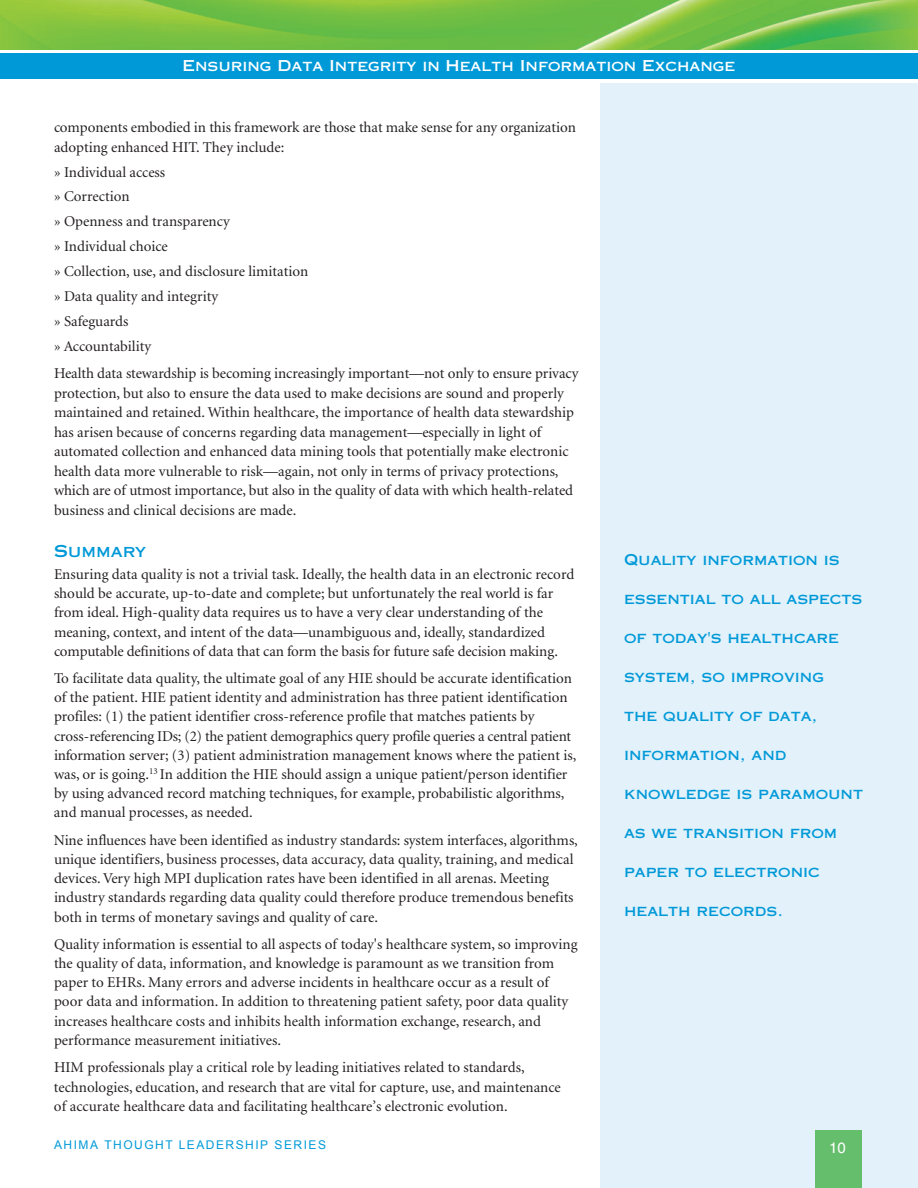
<style>
.page{position:relative;width:918px;height:1188px;background:#fff}
.page>*{position:absolute;margin:0;border:0;box-sizing:border-box;transform-origin:0 0}
.t1{font:16.5px "Copperplate Thirty One AB";color:#0099d8}
.t2{font:15px/19.2px "Minion";color:#231f20}
.t3{font:15px "Copperplate Thirty One AB";color:#0099d8}
.t4{font:15px "Copperplate Thirty One AB";color:#fff}
.t5{font:15px "Helvetica";color:#fff}
.t6{font:12px "Arial";letter-spacing:.125em;color:#0099d8}
</style>
<div class="page">
<div style="left:601px;top:84px;width:317px;height:1104px;background:#e2f1fa"></div>
<img style="left:0;top:0;width:918px;height:50px">
<div style="left:0;top:53px;width:918px;height:26px;background:#0099d8"></div>
<div style="left:815px;top:1131px;width:46px;height:57px;background:#65be6b"></div>
<p class="t4" style="left:183px;top:61px;width:554px">Ensuring Data Integrity in Health Information Exchange</p>
<p class="t2" style="left:54px;top:119px;width:523px">components embodied in this framework are those that make sense for any organization adopting enhanced HIT. They include:</p>
<p class="t2" style="left:54px;top:161px;width:256px;line-height:24.9px">» Individual access<br>» Correction<br>» Openness and transparency<br>» Individual choice<br>» Collection, use, and disclosure limitation » Data quality and integrity<br>» Safeguards<br>» Accountability</p>
<p class="t2" style="left:54px;top:365px;width:526px">Health data stewardship is becoming increasingly important—not only to ensure privacy protection, but also to ensure the data used to make decisions are sound and properly maintained and retained. Within healthcare, the importance of health data stewardship has arisen because of concerns regarding data management—especially in light of automated collection and enhanced data mining tools that potentially make electronic health data more vulnerable to risk—again, not only in terms of privacy protections, which are of utmost importance, but also in the quality of data with which health-related business and clinical decisions are made.</p>
<p class="t1" style="left:54px;top:545px;width:94px">Summary</p>
<p class="t2" style="left:54px;top:566px;width:522px">Ensuring data quality is not a trivial task. Ideally, the health data in an electronic record should be accurate, up-to-date and complete; but unfortunately the real world is far from ideal. High-quality data requires us to have a very clear understanding of the meaning, context, and intent of the data—unambiguous and, ideally, standardized computable definitions of data that can form the basis for future safe decision making.</p>
<p class="t2" style="left:54px;top:670px;width:524px">To facilitate data quality, the ultimate goal of any HIE should be accurate identification of the patient. HIE patient identity and administration has three patient identification profiles: (1) the patient identifier cross-reference profile that matches patients by cross-referencing IDs; (2) the patient demographics query profile queries a central patient information server; (3) patient administration management knows where the patient is, was, or is going.<sup>13</sup> In addition the HIE should assign a unique patient/person identifier by using advanced record matching techniques, for example, probabilistic algorithms, and manual processes, as needed.</p>
<p class="t2" style="left:54px;top:832px;width:525px">Nine influences have been identified as industry standards: system interfaces, algorithms, unique identifiers, business processes, data accuracy, data quality, training, and medical devices. Very high MPI duplication rates have been identified in all arenas. Meeting industry standards regarding data quality could therefore produce tremendous benefits both in terms of monetary savings and quality of care.</p>
<p class="t2" style="left:54px;top:936px;width:525px">Quality information is essential to all aspects of today's healthcare system, so improving the quality of data, information, and knowledge is paramount as we transition from paper to EHRs. Many errors and adverse incidents in healthcare occur as a result of poor data and information. In addition to threatening patient safety, poor data quality increases healthcare costs and inhibits health information exchange, research, and performance measurement initiatives.</p>
<p class="t2" style="left:54px;top:1059px;width:508px">HIM professionals play a critical role by leading initiatives related to standards, technologies, education, and research that are vital for capture, use, and maintenance of accurate healthcare data and facilitating healthcare’s electronic evolution.</p>
<p class="t3" style="left:624px;top:554px;width:217px">Quality information is</p>
<p class="t3" style="left:624px;top:593px;width:240px">essential to all aspects</p>
<p class="t3" style="left:624px;top:632px;width:216px">of today's healthcare</p>
<p class="t3" style="left:624px;top:671px;width:201px">system, so improving</p>
<p class="t3" style="left:624px;top:710px;width:195px">the quality of data,</p>
<p class="t3" style="left:624px;top:749px;width:164px">information, and</p>
<p class="t3" style="left:624px;top:788px;width:240px">knowledge is paramount</p>
<p class="t3" style="left:624px;top:827px;width:215px">as we transition from</p>
<p class="t3" style="left:624px;top:866px;width:197px">paper to electronic</p>
<p class="t3" style="left:624px;top:905px;width:161px">health records.</p>
<p class="t6" style="left:54px;top:1139px;width:274px">AHIMA THOUGHT LEADERSHIP SERIES</p>
<p class="t5" style="left:829px;top:1142px;width:18px">10</p>
</div>
